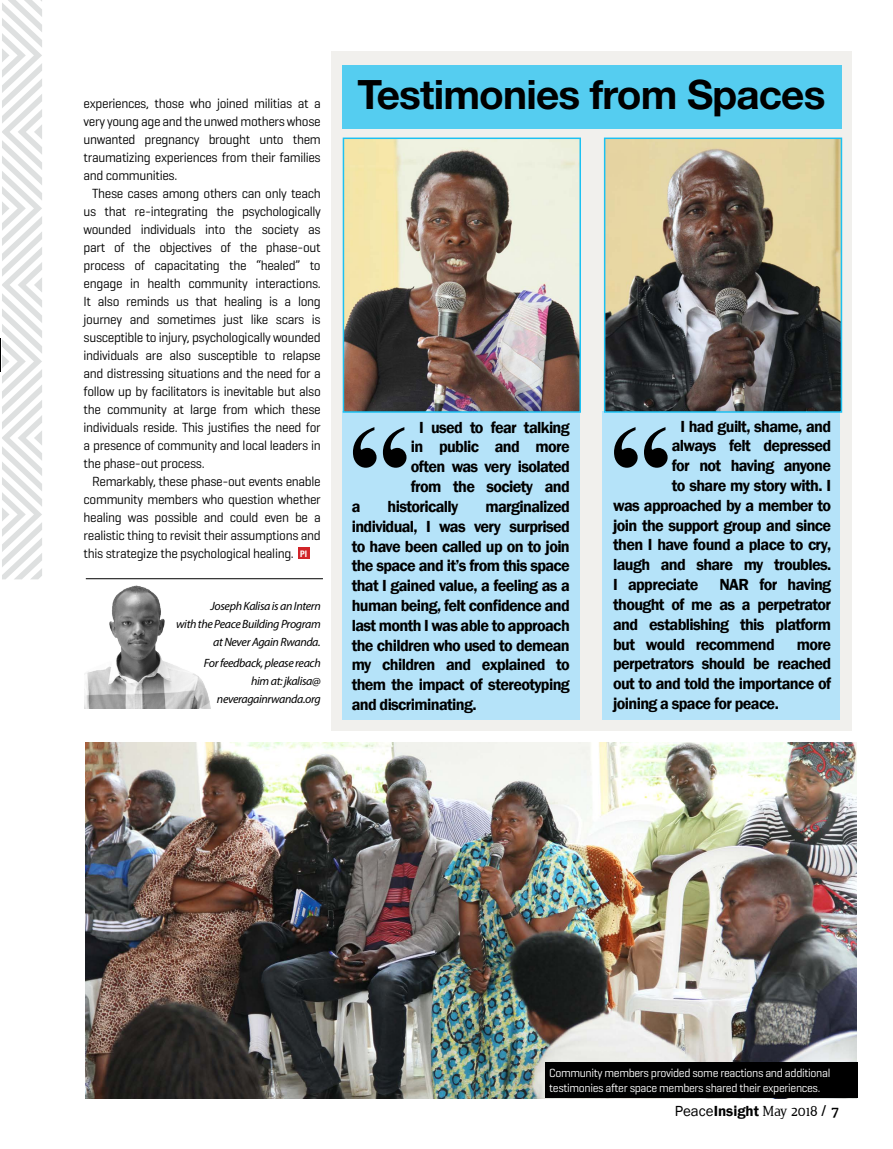
<style>
.page{position:relative;width:893px;height:1149px;background:#fff}
.page>*{position:absolute;margin:0;border:0;box-sizing:border-box;transform-origin:0 0}
.t1{font:700 40.5px "Helvetica Neue LT Std";letter-spacing:-.02em;color:#000}
.t2{font:600 16.5px/19.8px "Franklin Gothic";letter-spacing:-.04em;color:#000;text-align:justify}
.t3{font:600 15px "Franklin Gothic";color:#000}
.t4{font:13.5px/18px "Geogrotesque";letter-spacing:-.025em;color:#000;text-align:justify}
.t5{font:italic 12px/18px "Myriad Pro";letter-spacing:-.03em;color:#000;text-align:right}
.t6{font:12px/15px "Geogrotesque";letter-spacing:-.03em;color:#fff}
.t7{font:700 condensed 9px "Helvetica Neue LT Std";color:#fff}
.s1{font-weight:400}
.s2{font-family:"Jura";font-weight:400}
.s3{font-family:"Jura";font-weight:700}
</style>
<div class="page">
<hr style="left:87px;top:1097px;width:753px;height:1px;background:#000">
<div style="left:331px;top:51px;width:520px;height:679px;background:#f1f0ed"></div>
<div style="left:343px;top:65px;width:499px;height:63px;background:#55cdf0"></div>
<div style="left:343px;top:411px;width:237px;height:309px;background:#b5e3f9"></div>
<div style="left:602px;top:411px;width:237px;height:309px;background:#b5e3f9"></div>
<svg style="left:353px;top:427px;width:53px;height:40px"></svg>
<svg style="left:614px;top:427px;width:54px;height:40px"></svg>
<img style="left:85px;top:742px;width:771px;height:355px">
<svg style="left:2px;top:0;width:40px;height:579px"></svg>
<div style="left:545px;top:1062px;width:312px;height:35px;background:#000"></div>
<div style="left:298px;top:547px;width:11px;height:11px;background:#d12429"></div>
<img style="left:84px;top:578px;width:158px;height:130px">
<hr style="left:86px;top:578px;width:237px;height:1px;background:#000">
<img style="left:346px;top:140px;width:232px;height:269px">
<div style="left:343px;top:137px;width:238px;height:275px;border:2px solid #1cc1f2"></div>
<img style="left:607px;top:140px;width:232px;height:269px">
<div style="left:604px;top:137px;width:238px;height:275px;border:2px solid #1cc1f2"></div>
<p class="t4" style="left:84px;top:94px;width:239px">experiences, those who joined militias at a</p>
<p class="t4" style="left:84px;top:112px;width:239px">very young age and the unwed mothers whose unwanted pregnancy brought unto them traumatizing experiences from their families and communities.</p>
<p class="t4" style="left:84px;top:184px;width:239px;text-indent:9px">These cases among others can only teach us that re-integrating the psychologically wounded individuals into the society as part of the objectives of the phase-out process of capacitating the “healed” to engage in health community interactions.<br>It also reminds us that healing is a long journey and sometimes just like scars is susceptible to injury, psychologically wounded individuals are also susceptible to relapse and distressing situations and the need for a follow up by facilitators is inevitable but also the community at large from which these individuals reside. This justifies the need for a presence of community and local leaders in the phase-out process.</p>
<p class="t4" style="left:84px;top:472px;width:239px;text-indent:9px">Remarkably, these phase-out events enable community members who question whether healing was possible and could even be a realistic thing to revisit their assumptions and this strategize the psychological healing.</p>
<p class="t7" style="left:300px;top:547px;width:8px">PI</p>
<p class="t5" style="left:176px;top:596px;width:146px">Joseph Kalisa is an Intern<br>with the Peace Building Program at Never Again Rwanda.</p>
<p class="t5" style="left:204px;top:653px;width:118px">For feedback, please reach him at: jkalisa@ neveragainrwanda.org</p>
<h1 class="t1" style="left:357px;top:69px;width:470px">Testimonies from Spaces</h1>
<p class="t2" style="left:411px;top:417px;width:161px;text-align:center">I used to fear talking in public and more often was very isolated from the society and</p>
<p class="t2" style="left:352px;top:496px;width:220px;text-indent:134px">marginalized individual, I was very surprised to have been called up on to join the space and it’s from this space that I gained value, a feeling as a human being, felt confidence and last month I was able to approach the children who used to demean my children and explained to them the impact of stereotyping and discriminating.</p>
<p class="t2" style="left:352px;top:496px;width:10px">a</p>
<p class="t2" style="left:388px;top:496px;width:72px">historically</p>
<p class="t2" style="left:680px;top:416px;width:152px">I had guilt, shame, and</p>
<p class="t2" style="left:672px;top:436px;width:161px">always felt depressed</p>
<p class="t2" style="left:672px;top:456px;width:161px">for not having anyone</p>
<p class="t2" style="left:672px;top:475px;width:161px">to share my story with. I</p>
<p class="t2" style="left:613px;top:495px;width:220px">was approached by a member to</p>
<p class="t2" style="left:613px;top:515px;width:219px">join the support group and since</p>
<p class="t2" style="left:613px;top:535px;width:220px">then I have found a place to cry,</p>
<p class="t2" style="left:613px;top:555px;width:219px">laugh and share my troubles.</p>
<p class="t2" style="left:613px;top:574px;width:87px">I appreciate</p>
<p class="t2" style="left:613px;top:574px;width:220px;text-indent:106px">NAR for having thought of me as a perpetrator and establishing this platform but would recommend</p>
<p class="t2" style="left:613px;top:634px;width:220px;text-indent:184px">more perpetrators should be reached out to and told the importance of joining a space for peace.</p>
<p class="t6" style="left:549px;top:1065px;width:283px">Community members provided some reactions and additional testimonies after space members shared their experiences.</p>
<p class="t3" style="left:675px;top:1101px;width:165px"><span class="s1">Peace</span>Insight <span class="s2">May 2018</span> <span class="s3">/ 7</span></p>
</div>
